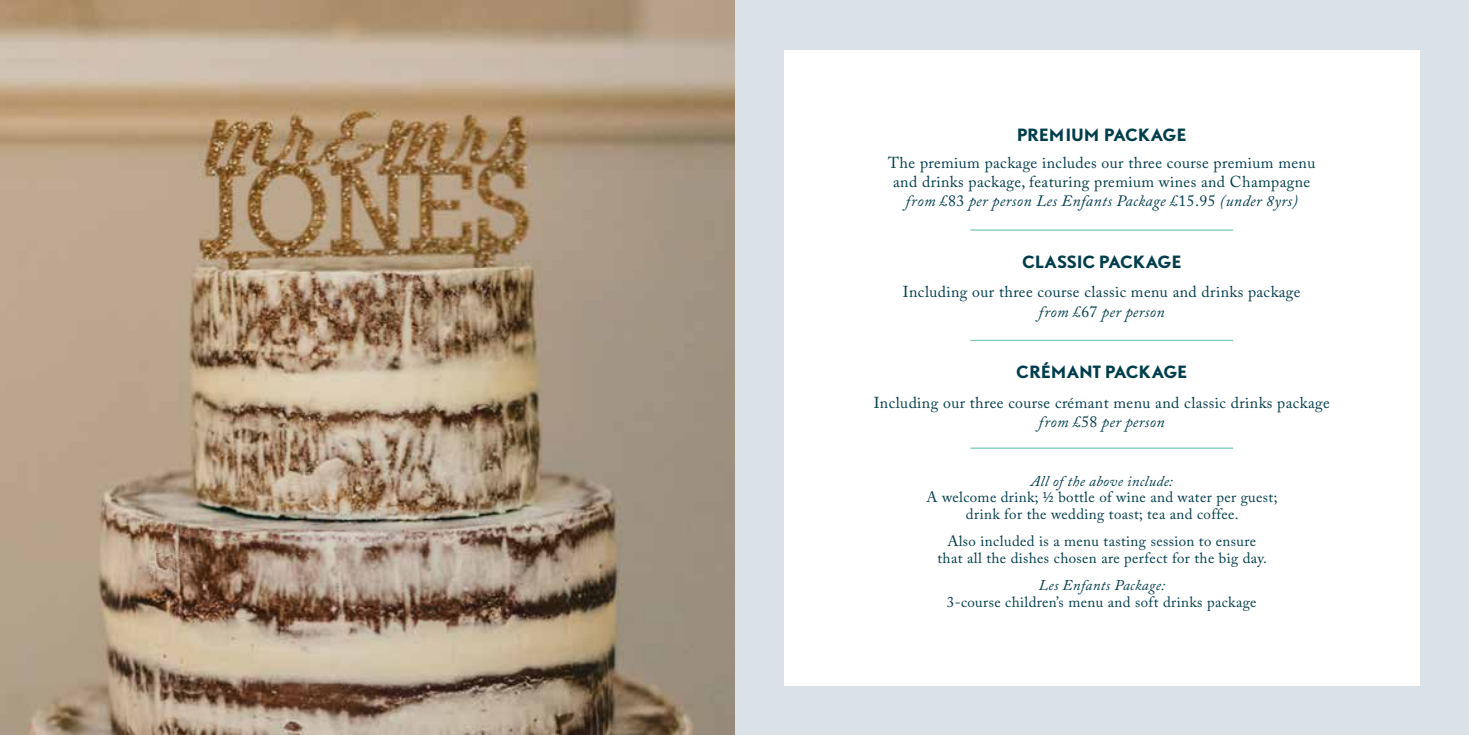
<style>
.page{position:relative;width:1469px;height:735px;background:#fff}
.page>*{position:absolute;margin:0;border:0;box-sizing:border-box;transform-origin:0 0}
.t1{font:15.75px/19.2px "Adobe Caslon Pro";letter-spacing:.025em;color:#003d4c;text-align:center}
.t2{font:700 15.75px "DTL Nobel T";letter-spacing:.025em;color:#003d4c}
.t3{font:14.88px/16.6px "Adobe Caslon Pro";letter-spacing:.025em;color:#003d4c;text-align:center}
.t4{font:italic 14.88px "Adobe Caslon Pro";letter-spacing:.025em;color:#003d4c}
.s1{font-style:italic}
</style>
<div class="page">
<div style="left:734px;top:0;width:734px;height:734px;background:#dae2e7"></div>
<div style="left:784px;top:50px;width:635px;height:635px;background:#fff"></div>
<img style="left:0;top:0;width:734px;height:734px">
<hr style="left:970px;top:229px;width:263px;height:1px;background:#7bcbbe">
<hr style="left:970px;top:339px;width:263px;height:2px;background:#7bcbbe">
<hr style="left:970px;top:447px;width:263px;height:1px;background:#7bcbbe">
<p class="t2" style="left:1017px;top:124px;width:170px">PREMIUM PACKAGE</p>
<p class="t1" style="left:888px;top:152px;width:428px">The premium package includes our three course premium menu and drinks package, featuring premium wines and Champagne <span class="s1">from</span> £83 <span class="s1">per person Les Enfants Package</span> £15.95 <span class="s1">(under 8yrs)</span></p>
<p class="t2" style="left:1022px;top:250px;width:160px">CLASSIC PACKAGE</p>
<p class="t1" style="left:902px;top:282px;width:399px">Including our three course classic menu and drinks package <span class="s1">from</span> £67 <span class="s1">per person</span></p>
<p class="t2" style="left:1016px;top:360px;width:172px">CRÉMANT PACKAGE</p>
<p class="t1" style="left:873px;top:392px;width:457px">Including our three course crémant menu and classic drinks package <span class="s1">from</span> £58 <span class="s1">per person</span></p>
<p class="t4" style="left:1030px;top:471px;width:144px">All of the above include:</p>
<p class="t3" style="left:926px;top:488px;width:352px">A welcome drink; ½ bottle of wine and water per guest; drink for the wedding toast; tea and coffee.</p>
<p class="t3" style="left:937px;top:532px;width:331px">Also included is a menu tasting session to ensure that all the dishes chosen are perfect for the big day.</p>
<p class="t4" style="left:1038px;top:575px;width:128px">Les Enfants Package:</p>
<p class="t3" style="left:946px;top:592px;width:311px">3-course children’s menu and soft drinks package</p>
</div>
